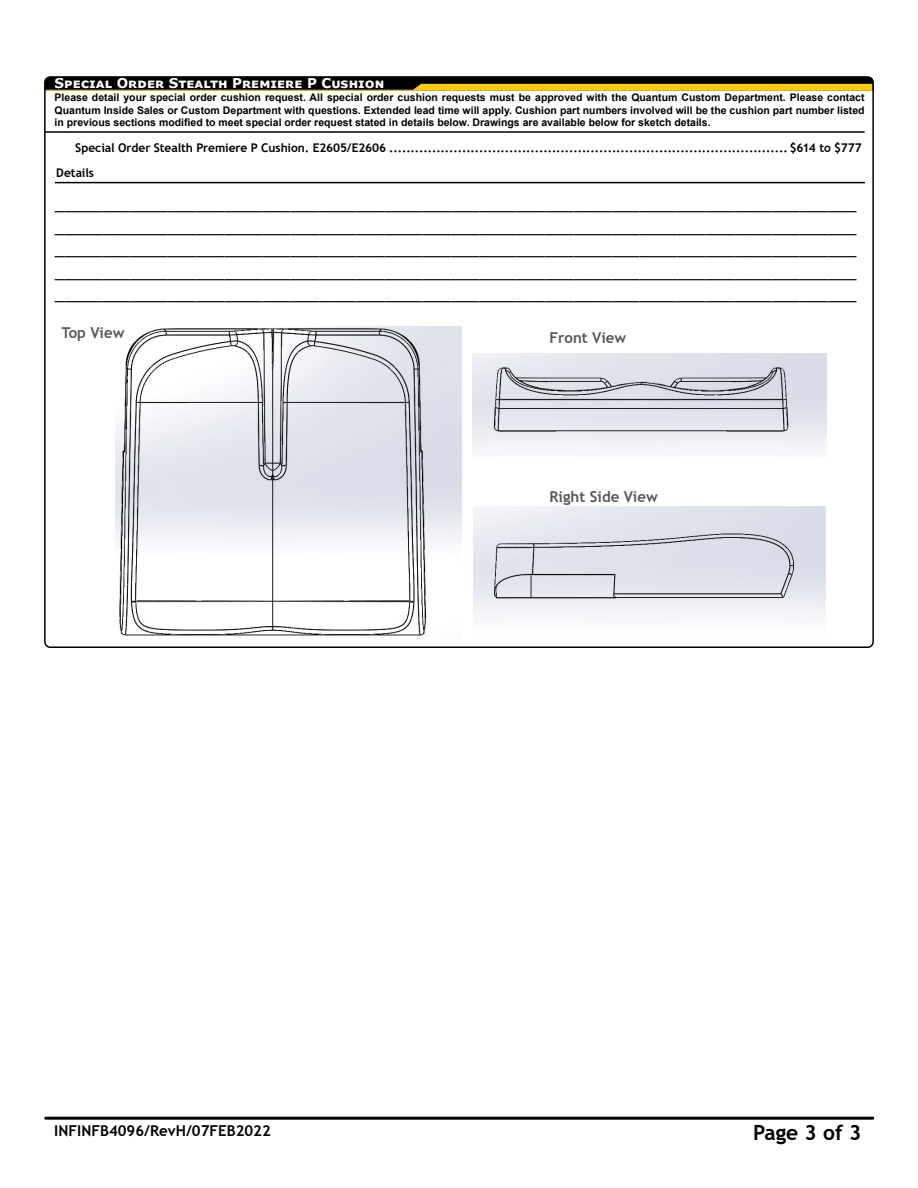
<style>
.page{position:relative;width:918px;height:1188px;background:#fff}
.page>*{position:absolute;margin:0;border:0;box-sizing:border-box;transform-origin:0 0}
.t1{font:700 21px "Trebuchet MS";color:#000}
.t2{font:18px/22.5px "Trebuchet MS";color:#000;text-align:justify}
.t3{font:700 15px "Trebuchet MS";color:#58595b}
.t4{font:700 15px "Trebuchet MS";color:#000}
.t5{font:700 13.5px "Verdana";color:#fff}
.t6{font:700 12px "Trebuchet MS";letter-spacing:-.005em;color:#000}
.t7{font:700 10.5px/12.6px "Arial";color:#000;text-align:justify}
</style>
<div class="page">
<hr style="left:46px;top:1117px;width:827px;height:3px;background:#000">
<img style="left:473px;top:507px;width:353px;height:109px">
<img style="left:472px;top:354px;width:355px;height:95px">
<img style="left:115px;top:327px;width:347px;height:309px">
<svg style="left:47px;top:79px;width:824px;height:11px;background:#524101"></svg>
<hr style="left:55px;top:182px;width:810px;height:1px;background:#000">
<hr style="left:45px;top:131px;width:820px;height:2px;background:#000">
<p class="t5" style="left:55px;top:74px;width:331px">Special Order Stealth Premiere P Cushion</p>
<p class="t7" style="left:55px;top:91px;width:812px">Please detail your special order cushion request. All special order cushion requests must be approved with the Quantum Custom Department. Please contact Quantum Inside Sales or Custom Department with questions. Extended lead time will apply. Cushion part numbers involved will be the cushion part number listed in previous sections modified to meet special order request stated in details below. Drawings are available below for sketch details.</p>
<p class="t6" style="left:75px;top:140px;width:788px">Special Order Stealth Premiere P Cushion. E2605/E2606 ............................................................................................. $614 to $777</p>
<p class="t6" style="left:56px;top:165px;width:39px">Details</p>
<p class="t2" style="left:55px;top:192px;width:803px">_____________________________________________________________________________________ _____________________________________________________________________________________ _____________________________________________________________________________________ _____________________________________________________________________________________ _____________________________________________________________________________________</p>
<p class="t3" style="left:62px;top:323px;width:64px">Top View</p>
<p class="t3" style="left:549px;top:328px;width:78px">Front View</p>
<p class="t3" style="left:549px;top:487px;width:110px">Right Side View</p>
<p class="t4" style="left:54px;top:1121px;width:218px">INFINFB4096/RevH/07FEB2022</p>
<p class="t1" style="left:753px;top:1119px;width:110px">Page 3 of 3</p>
</div>
